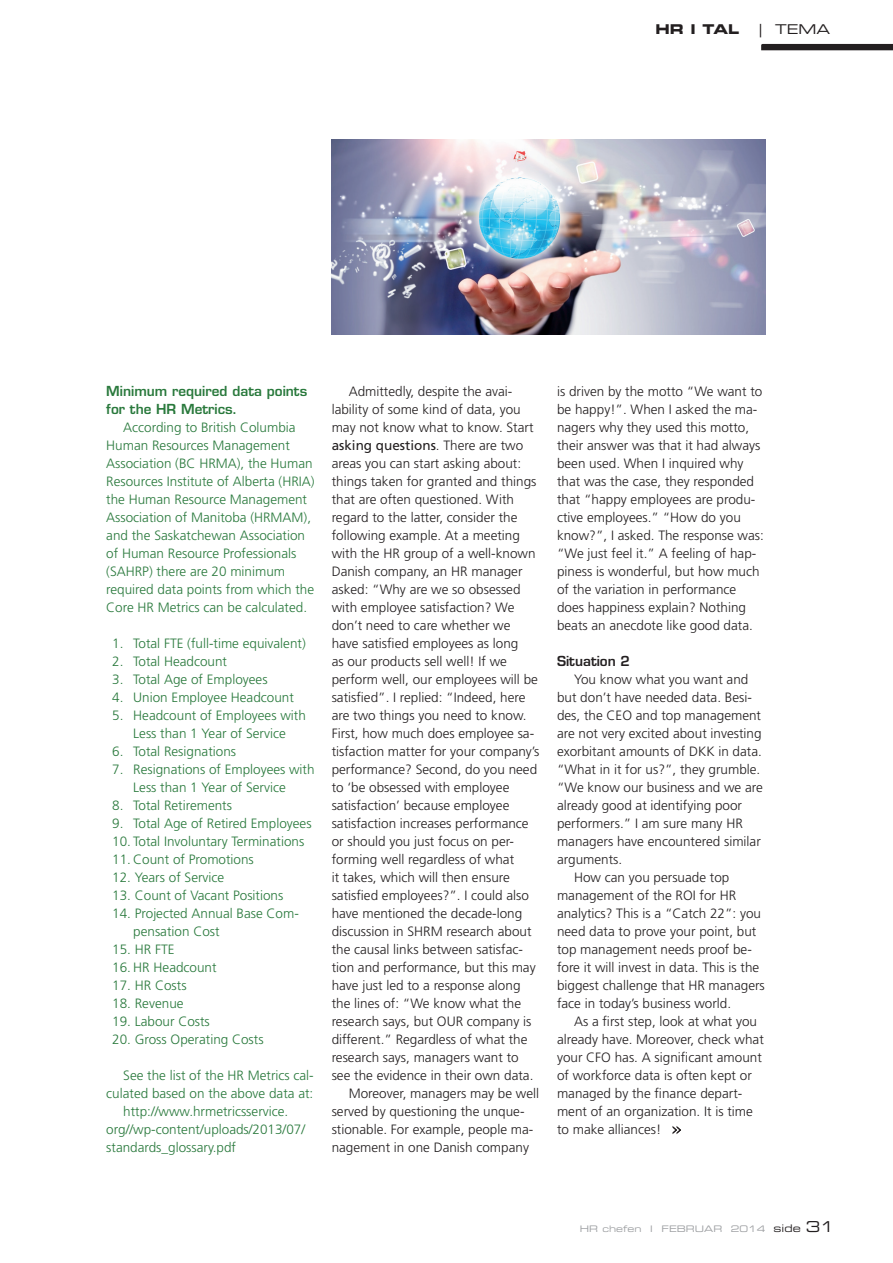
<style>
.page{position:relative;width:893px;height:1263px;background:#fff}
.page>*{position:absolute;margin:0;border:0;box-sizing:border-box;transform-origin:0 0}
.t1{font:300 13.5px/18px "Frutiger LT Std";color:#231f20}
.t2{font:300 13.5px/18px "Frutiger LT Std";color:#29793c}
.t3{font:600 13.5px/18px "Eurostile LT Std";color:#29793c}
.t4{font:13.5px "Frutiger LT Std";color:#231f20}
.t5{font:600 13.5px "Eurostile LT Std";color:#231f20}
.t6{font:13.5px "Eurostile LT Std Bold Ex 2";color:#231f20}
.t7{font:13.5px "Eurostile LT Std Ex 2";color:#231f20}
.t8{font:9px "Eurostile LT Std Ex 2";color:#9d9fa2}
.s1{font-weight:300}
.s2{font-size:10.5px;color:#231f20}
.s3{font-size:15px;color:#231f20}
</style>
<div class="page">
<svg style="left:761px;top:44px;width:132px;height:6px"></svg>
<svg style="left:672px;top:1126px;width:9px;height:8px"></svg>
<img style="left:332px;top:139px;width:433px;height:196px">
<p class="t6" style="left:655px;top:20px;width:85px">HR i tal</p>
<p class="t7" style="left:759px;top:20px;width:73px">| TEMA</p>
<p class="t3" style="left:106px;top:382px;width:202px">Minimum required data points for the HR Metrics.</p>
<p class="t2" style="left:106px;top:419px;width:210px;text-indent:17px">According to British Columbia<br>Human Resources Management<br>Association (BC HRMA), the Human<br>Resources Institute of Alberta (HRIA) the Human Resource Management<br>Association of Manitoba (HRMAM), and the Saskatchewan Association of Human Resource Professionals (SAHRP) there are 20 minimum required data points from which the<br>Core HR Metrics can be calculated.</p>
<p class="t2" style="left:112px;top:634px;width:195px">1. Total FTE (full-time equivalent)</p>
<p class="t2" style="left:112px;top:652px;width:116px">2. Total Headcount</p>
<p class="t2" style="left:112px;top:670px;width:157px">3. Total Age of Employees</p>
<p class="t2" style="left:112px;top:688px;width:183px">4. Union Employee Headcount</p>
<p class="t2" style="left:112px;top:706px;width:195px;text-align:center">5. Headcount of Employees with<br>Less than 1 Year of Service</p>
<p class="t2" style="left:112px;top:742px;width:125px">6. Total Resignations</p>
<p class="t2" style="left:112px;top:760px;width:204px;text-align:center">7. Resignations of Employees with<br>Less than 1 Year of Service</p>
<p class="t2" style="left:112px;top:796px;width:121px">8. Total Retirements</p>
<p class="t2" style="left:112px;top:814px;width:201px">9. Total Age of Retired Employees</p>
<p class="t2" style="left:112px;top:832px;width:194px">10. Total Involuntary Terminations</p>
<p class="t2" style="left:112px;top:850px;width:143px">11. Count of Promotions</p>
<p class="t2" style="left:112px;top:868px;width:114px">12. Years of Service</p>
<p class="t2" style="left:112px;top:886px;width:173px">13. Count of Vacant Positions</p>
<p class="t2" style="left:133px;top:904px;width:167px;text-indent:-21px">14. Projected Annual Base Com&shy;pensation Cost</p>
<p class="t2" style="left:112px;top:940px;width:64px">15. HR FTE</p>
<p class="t2" style="left:112px;top:958px;width:106px">16. HR Headcount</p>
<p class="t2" style="left:112px;top:976px;width:76px">17. HR Costs</p>
<p class="t2" style="left:112px;top:994px;width:73px">18. Revenue</p>
<p class="t2" style="left:112px;top:1012px;width:99px">19. Labour Costs</p>
<p class="t2" style="left:112px;top:1030px;width:153px">20. Gross Operating Costs</p>
<p class="t2" style="left:123px;top:1066px;width:192px">See the list of the HR Metrics cal-</p>
<p class="t2" style="left:106px;top:1084px;width:209px">culated based on the above data at:</p>
<p class="t2" style="left:123px;top:1102px;width:166px">http://www.hrmetricsservice.</p>
<p class="t2" style="left:106px;top:1120px;width:200px">org//wp-content/uploads/2013/07/</p>
<p class="t2" style="left:106px;top:1138px;width:131px">standards_glossary.pdf</p>
<p class="t1" style="left:349px;top:383px;width:165px">Admittedly, despite the avai-</p>
<p class="t1" style="left:332px;top:401px;width:191px">lability of some kind of data, you</p>
<p class="t1" style="left:332px;top:419px;width:203px">may not know what to know. Start</p>
<p class="t4" style="left:332px;top:437px;width:193px">asking questions<span class="s1">. There are two</span></p>
<p class="t1" style="left:332px;top:455px;width:191px">areas you can start asking about:</p>
<p class="t1" style="left:332px;top:473px;width:206px">things taken for granted and things</p>
<p class="t1" style="left:332px;top:491px;width:184px">that are often questioned. With</p>
<p class="t1" style="left:332px;top:509px;width:187px">regard to the latter, consider the</p>
<p class="t1" style="left:332px;top:527px;width:190px">following example. At a meeting</p>
<p class="t1" style="left:332px;top:544px;width:205px">with the HR group of a well-known</p>
<p class="t1" style="left:332px;top:562px;width:192px">Danish company, an HR manager</p>
<p class="t1" style="left:332px;top:580px;width:190px">asked: “Why are we so obsessed</p>
<p class="t1" style="left:332px;top:598px;width:184px">with employee satisfaction? We</p>
<p class="t1" style="left:332px;top:616px;width:180px">don’t need to care whether we</p>
<p class="t1" style="left:332px;top:634px;width:188px">have satisfied employees as long</p>
<p class="t1" style="left:332px;top:652px;width:177px">as our products sell well! If we</p>
<p class="t1" style="left:332px;top:670px;width:208px">perform well, our employees will be</p>
<p class="t1" style="left:332px;top:688px;width:195px">satisfied”. I replied: “Indeed, here</p>
<p class="t1" style="left:332px;top:706px;width:196px">are two things you need to know.</p>
<p class="t1" style="left:332px;top:724px;width:204px">First, how much does employee sa-</p>
<p class="t1" style="left:332px;top:742px;width:209px">tisfaction matter for your company’s</p>
<p class="t1" style="left:332px;top:760px;width:207px">performance? Second, do you need</p>
<p class="t1" style="left:332px;top:778px;width:179px">to ‘be obsessed with employee</p>
<p class="t1" style="left:332px;top:796px;width:179px">satisfaction’ because employee</p>
<p class="t1" style="left:332px;top:814px;width:198px">satisfaction increases performance</p>
<p class="t1" style="left:332px;top:832px;width:184px">or should you just focus on per-</p>
<p class="t1" style="left:332px;top:850px;width:184px">forming well regardless of what</p>
<p class="t1" style="left:332px;top:868px;width:180px">it takes, which will then ensure</p>
<p class="t1" style="left:332px;top:886px;width:199px">satisfied employees?”. I could also</p>
<p class="t1" style="left:332px;top:904px;width:192px">have mentioned the decade-long</p>
<p class="t1" style="left:332px;top:922px;width:201px">discussion in SHRM research about</p>
<p class="t1" style="left:332px;top:940px;width:193px">the causal links between satisfac-</p>
<p class="t1" style="left:332px;top:958px;width:206px">tion and performance, but this may</p>
<p class="t1" style="left:332px;top:976px;width:190px">have just led to a response along</p>
<p class="t1" style="left:332px;top:994px;width:191px">the lines of: “We know what the</p>
<p class="t1" style="left:332px;top:1012px;width:201px">research says, but OUR company is</p>
<p class="t1" style="left:332px;top:1030px;width:197px">different.” Regardless of what the</p>
<p class="t1" style="left:332px;top:1048px;width:189px">research says, managers want to</p>
<p class="t1" style="left:332px;top:1066px;width:203px">see the evidence in their own data.</p>
<p class="t1" style="left:349px;top:1084px;width:192px">Moreover, managers may be well</p>
<p class="t1" style="left:332px;top:1102px;width:194px">served by questioning the unque-</p>
<p class="t1" style="left:332px;top:1120px;width:203px">stionable. For example, people ma-</p>
<p class="t1" style="left:332px;top:1138px;width:199px">nagement in one Danish company</p>
<p class="t1" style="left:557px;top:382px;width:208px">is driven by the motto “We want to be happy!”. When I asked the ma&shy;nagers why they used this motto, their answer was that it had always been used. When I inquired why that was the case, they responded that “happy employees are produ&shy;ctive employees.” “How do you know?”, I asked. The response was: “We just feel it.” A feeling of hap&shy;piness is wonderful, but how much of the variation in performance does happiness explain? Nothing beats an anecdote like good data.</p>
<p class="t5" style="left:557px;top:652px;width:75px">Situation 2</p>
<p class="t1" style="left:574px;top:670px;width:176px">You know what you want and</p>
<p class="t1" style="left:557px;top:688px;width:196px">but don’t have needed data. Besi-</p>
<p class="t1" style="left:557px;top:706px;width:206px">des, the CEO and top management</p>
<p class="t1" style="left:557px;top:724px;width:206px">are not very excited about investing</p>
<p class="t1" style="left:557px;top:742px;width:206px">exorbitant amounts of DKK in data.</p>
<p class="t1" style="left:557px;top:760px;width:205px">“What in it for us?”, they grumble.</p>
<p class="t1" style="left:557px;top:778px;width:207px">“We know our business and we are</p>
<p class="t1" style="left:557px;top:796px;width:187px">already good at identifying poor</p>
<p class="t1" style="left:557px;top:814px;width:187px">performers.” I am sure many HR</p>
<p class="t1" style="left:557px;top:832px;width:205px">managers have encountered similar</p>
<p class="t1" style="left:557px;top:850px;width:67px">arguments.</p>
<p class="t1" style="left:574px;top:868px;width:157px">How can you persuade top</p>
<p class="t1" style="left:557px;top:886px;width:181px">management of the ROI for HR</p>
<p class="t1" style="left:557px;top:904px;width:206px">analytics? This is a “Catch 22”: you</p>
<p class="t1" style="left:557px;top:922px;width:201px">need data to prove your point, but</p>
<p class="t1" style="left:557px;top:940px;width:196px">top management needs proof be-</p>
<p class="t1" style="left:557px;top:958px;width:204px">fore it will invest in data. This is the</p>
<p class="t1" style="left:557px;top:976px;width:209px">biggest challenge that HR managers</p>
<p class="t1" style="left:557px;top:994px;width:176px">face in today’s business world.</p>
<p class="t1" style="left:574px;top:1012px;width:185px">As a first step, look at what you</p>
<p class="t1" style="left:557px;top:1030px;width:208px">already have. Moreover, check what</p>
<p class="t1" style="left:557px;top:1048px;width:206px">your CFO has. A significant amount</p>
<p class="t1" style="left:557px;top:1066px;width:196px">of workforce data is often kept or</p>
<p class="t1" style="left:557px;top:1084px;width:187px">managed by the finance depart-</p>
<p class="t1" style="left:557px;top:1102px;width:197px">ment of an organization. It is time</p>
<p class="t1" style="left:557px;top:1120px;width:106px">to make alliances!</p>
<p class="t8" style="left:580px;top:1223px;width:256px">HR CHEFEN I FEBRUAR 2014 <span class="s2">SIDE</span> <span class="s3">31</span></p>
</div>
